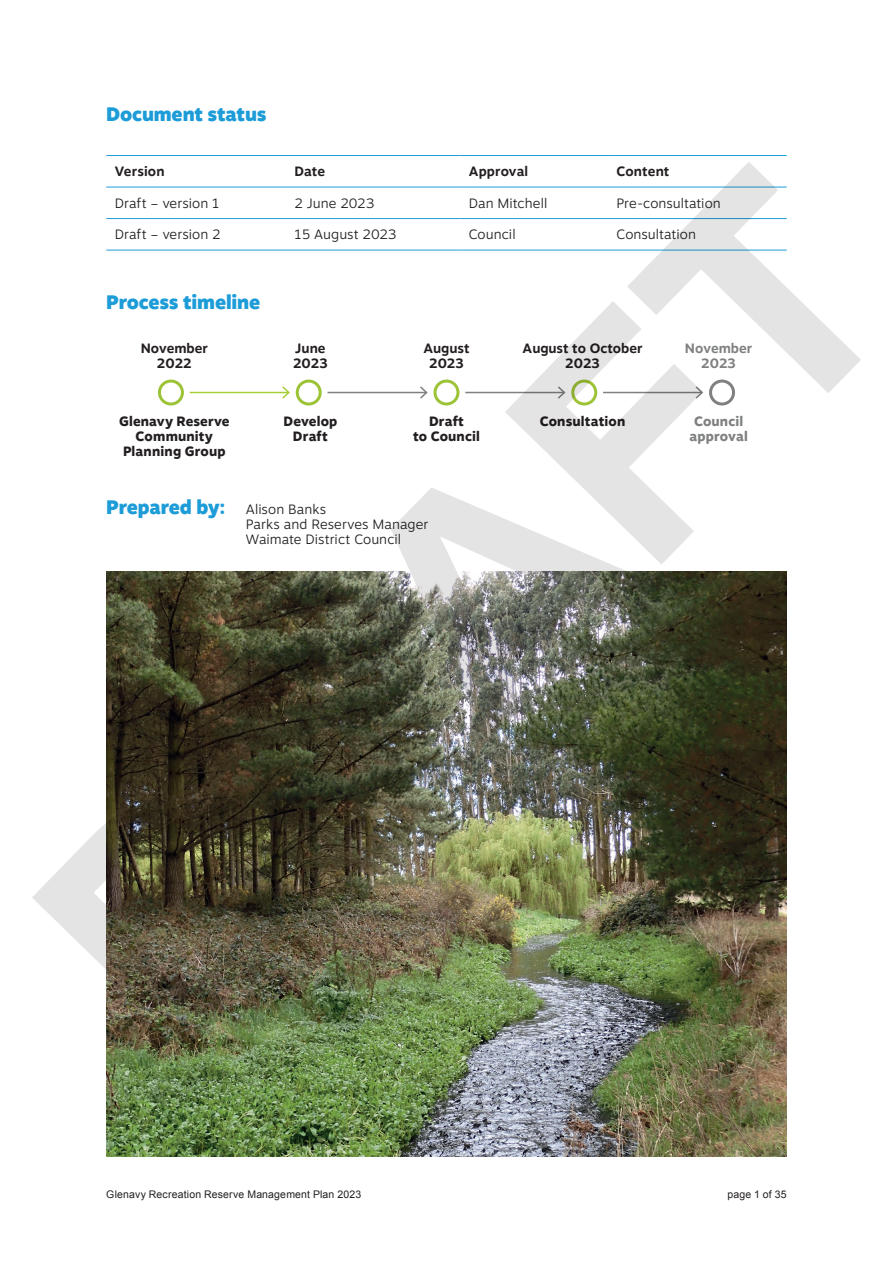
<style>
.page{position:relative;width:893px;height:1263px;background:#fff}
.page>*{position:absolute;margin:0;border:0;box-sizing:border-box;transform-origin:0 0}
.t1{font:900 19.5px "Motiva Sans";letter-spacing:-.01em;color:#1d9cd8}
.t2{font:300 13.5px/15px "Motiva Sans";letter-spacing:.005em;color:#231f20}
.t3{font:700 13.5px/15px "Motiva Sans";color:#231f20;text-align:center}
.t4{font:800 13.5px/15px "Motiva Sans";letter-spacing:.015em;color:#231f20;text-align:center}
.t5{font:800 13.5px/15px "Motiva Sans";letter-spacing:.015em;color:#7f8080;text-align:center}
.t6{font:700 13.5px/15px "Motiva Sans";color:#7f8080;text-align:center}
.t7{font:10.5px "Arial";letter-spacing:.015em;color:#231f20}
.s1{font-weight:300;font-size:13.5px;color:#231f20}
</style>
<div class="page">
<hr style="left:106px;top:155px;width:180px;height:1px;background:#1d9cd8">
<hr style="left:286px;top:155px;width:174px;height:1px;background:#1d9cd8">
<hr style="left:460px;top:155px;width:148px;height:1px;background:#1d9cd8">
<hr style="left:608px;top:155px;width:179px;height:1px;background:#1d9cd8">
<img style="left:106px;top:1050px;width:681px;height:107px">
<img style="left:32px;top:162px;width:829px;height:888px">
<h1 class="t1" style="left:106px;top:100px;width:162px">Document status</h1>
<p class="t3" style="left:115px;top:164px;width:51px">Version</p>
<p class="t3" style="left:294px;top:164px;width:32px">Date</p>
<p class="t3" style="left:469px;top:164px;width:61px">Approval</p>
<p class="t3" style="left:617px;top:164px;width:54px">Content</p>
<p class="t2" style="left:115px;top:195px;width:106px">Draft – version 1</p>
<p class="t2" style="left:294px;top:195px;width:81px">2 June 2023</p>
<p class="t2" style="left:469px;top:195px;width:80px">Dan Mitchell</p>
<p class="t2" style="left:617px;top:195px;width:106px">Pre-consultation</p>
<p class="t2" style="left:115px;top:227px;width:108px">Draft – version 2</p>
<p class="t2" style="left:294px;top:227px;width:104px">15 August 2023</p>
<p class="t2" style="left:469px;top:227px;width:48px">Council</p>
<p class="t2" style="left:617px;top:227px;width:81px">Consultation</p>
<h1 class="t1" style="left:106px;top:288px;width:155px">Process timeline</h1>
<p class="t3" style="left:141px;top:340px;width:69px">November<br>2022</p>
<p class="t3" style="left:293px;top:340px;width:36px;text-align:left">June<br>2023</p>
<p class="t3" style="left:423px;top:340px;width:48px">August<br>2023</p>
<p class="t3" style="left:523px;top:340px;width:121px">August to October<br>2023</p>
<p class="t6" style="left:685px;top:340px;width:69px">November<br>2023</p>
<p class="t4" style="left:119px;top:413px;width:112px">Glenavy Reserve<br>Community<br>Planning Group</p>
<p class="t4" style="left:283px;top:413px;width:55px">Develop<br>Draft</p>
<p class="t4" style="left:413px;top:413px;width:68px">Draft<br>to Council</p>
<p class="t4" style="left:540px;top:413px;width:87px">Consultation</p>
<p class="t5" style="left:689px;top:413px;width:60px">Council approval</p>
<h1 class="t1" style="left:106px;top:493px;width:221px">Prepared by: <span class="s1">Alison Banks</span></h1>
<p class="t2" style="left:246px;top:516px;width:184px">Parks and Reserves Manager<br>Waimate District Council</p>
<p class="t7" style="left:106px;top:1188px;width:256px">Glenavy Recreation Reserve Management Plan 2023</p>
<p class="t7" style="left:727px;top:1188px;width:61px">page 1 of 35</p>
</div>
